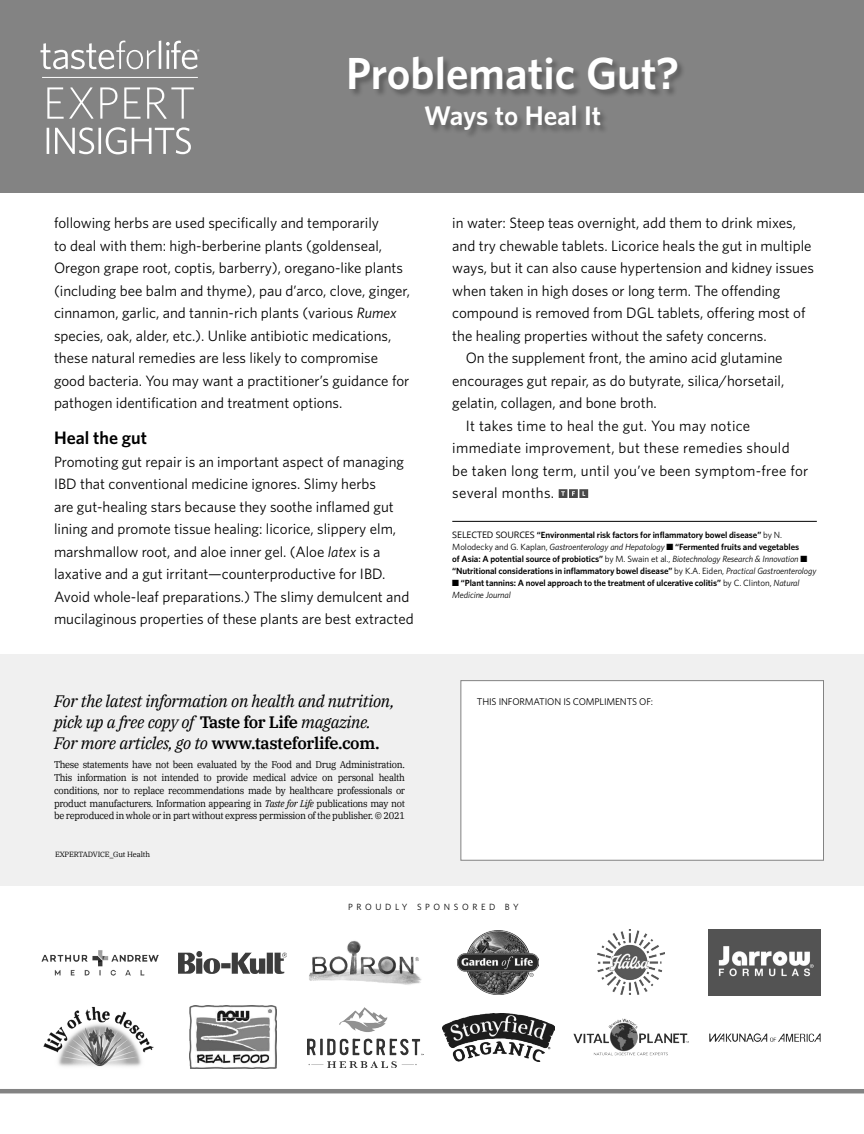
<style>
.page{position:relative;width:864px;height:1134px;background:#fff}
.page>*{position:absolute;margin:0;border:0;box-sizing:border-box;transform-origin:0 0}
.EA_Headline_Reverse{font:600 45px "Whitney";color:#fff}
.EA_Headline_Reverse-2{font:600 27px "Whitney";color:#fff}
.t1{font:600 18px "Whitney";color:#000}
.t2{font:italic 16.5px/21px "IBM Plex Serif";letter-spacing:-.02em;color:#000}
.t3{font:15px/22.5px "Whitney";color:#000}
.t4{font:15px/22.5px "Whitney";letter-spacing:.02em;color:#000}
.t5{font:9.75px/12.8px "IBM Plex Serif";letter-spacing:-.03em;color:#000;text-align:justify;scale:.95 1}
.t6{font:9.75px "Whitney";letter-spacing:-.015em;color:#000}
.SM_Sources{font:600 9px/12px "Whitney";letter-spacing:-.01em;color:#000}
.t7{font:9px "Whitney";letter-spacing:.4em;color:#000}
.t8{font:7.5px "IBM Plex Serif";letter-spacing:-.02em;color:#000}
.s1{font-style:italic}
.s2{font-weight:600;font-style:normal}
.s3{font-family:"Open Sans";font-weight:400}
.s4{font-weight:400}
.s5{font-weight:400;font-style:italic}
</style>
<div class="page">
<div style="left:0;top:0;width:864px;height:192px;background:#838383"></div>
<hr style="left:0;top:1089px;width:864px;height:4px;background:#838383">
<div style="left:0;top:655px;width:864px;height:231px;background:#f0f0f0"></div>
<div style="left:460px;top:680px;width:364px;height:181px;background:#fff;border:1px solid #838383"></div>
<div style="left:349px;top:57px;width:337px;height:82px;background:#000;opacity:.28"></div>
<hr style="left:452px;top:521px;width:365px;height:1px;background:#000">
<svg style="left:559px;top:489px;width:29px;height:9px"></svg>
<img style="left:42px;top:950px;width:116px;height:26px">
<img style="left:43px;top:1006px;width:111px;height:61px">
<img style="left:179px;top:951px;width:108px;height:22px">
<img style="left:189px;top:1006px;width:87px;height:63px">
<img style="left:309px;top:940px;width:113px;height:45px">
<img style="left:308px;top:1007px;width:115px;height:60px">
<img style="left:458px;top:930px;width:81px;height:64px">
<img style="left:443px;top:1013px;width:111px;height:48px">
<img style="left:597px;top:930px;width:68px;height:65px">
<img style="left:573px;top:1019px;width:116px;height:37px">
<img style="left:708px;top:929px;width:112px;height:66px">
<img style="left:709px;top:1033px;width:112px;height:9px">
<hr style="left:42px;top:77px;width:156px;height:1px;background:#fff">
<svg style="left:40px;top:41px;width:159px;height:28px"></svg>
<svg style="left:47px;top:127px;width:144px;height:27px"></svg>
<svg style="left:47px;top:87px;width:147px;height:32px"></svg>
<p class="EA_Headline_Reverse" style="left:346px;top:46px;width:334px">Problematic Gut?</p>
<p class="EA_Headline_Reverse-2" style="left:424px;top:100px;width:179px">Ways to Heal It</p>
<p class="t3" style="left:54px;top:211px;width:357px">following herbs are used specifically and temporarily<br>to deal with them: high-berberine plants (goldenseal, Oregon grape root, coptis, barberry), oregano-like plants (including bee balm and thyme), pau d’arco, clove, ginger, cinnamon, garlic, and tannin-rich plants (various <span class="s1">Rumex </span>species, oak, alder, etc.). Unlike antibiotic medications, these natural remedies are less likely to compromise good bacteria. You may want a practitioner’s guidance for pathogen identification and treatment options.</p>
<p class="t1" style="left:54px;top:427px;width:95px">Heal the gut</p>
<p class="t3" style="left:54px;top:450px;width:361px">Promoting gut repair is an important aspect of managing IBD that conventional medicine ignores. Slimy herbs<br>are gut-healing stars because they soothe inflamed gut lining and promote tissue healing: licorice, slippery elm, marshmallow root, and aloe inner gel. (Aloe <span class="s1">latex</span> is a laxative and a gut irritant—counterproductive for IBD.<br>Avoid whole-leaf preparations.) The slimy demulcent and mucilaginous properties of these plants are best extracted</p>
<p class="t2" style="left:54px;top:689px;width:342px">For the latest information on health and nutrition, pick up a free copy of <span class="s2">Taste for Life</span> magazine.<br>For more articles, go to <span class="s2">www.tasteforlife.com.</span></p>
<p class="t5" style="left:54px;top:758px;width:371px">These statements have not been evaluated by the Food and Drug Administration.<br>This information is not intended to provide medical advice on personal health conditions, nor to replace recommendations made by healthcare professionals or product manufacturers. Information appearing in <span class="s1">Taste for Life</span> publications may not be reproduced in whole or in part without express permission of the publisher. © 2021</p>
<p class="t8" style="left:55px;top:848px;width:96px">EXPERTADVICE_Gut Health</p>
<p class="t3" style="left:452px;top:211px;width:363px">in water: Steep teas overnight, add them to drink mixes, and try chewable tablets. Licorice heals the gut in multiple ways, but it can also cause hypertension and kidney issues when taken in high doses or long term. The offending compound is removed from DGL tablets, offering most of the healing properties without the safety concerns.</p>
<p class="t3" style="left:452px;top:346px;width:334px;text-align:justify;text-indent:14px">On the supplement front, the amino acid glutamine encourages gut repair, as do butyrate, silica/horsetail, gelatin, collagen, and bone broth.</p>
<p class="t4" style="left:452px;top:414px;width:358px;text-indent:14px">It takes time to heal the gut. You may notice immediate improvement, but these remedies should be taken long term, until you’ve been symptom-free for several months.</p>
<p class="SM_Sources" style="left:452px;top:528px;width:366px"><span class="s3">SELECTED SOURCES</span> “Environmental risk factors for inflammatory bowel disease” <span class="s4">by N.<br>Molodecky and G. Kaplan,</span> <span class="s5">Gastroenterology and Hepatology</span> ■ “Fermented fruits and vegetables<br>of Asia: A potential source of probiotics” <span class="s4">by M. Swain et al.,</span> <span class="s5">Biotechnology Research &amp; Innovation</span> ■ “Nutritional considerations in inflammatory bowel disease” <span class="s4">by K.A. Eiden,</span> <span class="s5">Practical Gastroenterology</span></p>
<p class="SM_Sources" style="left:452px;top:576px;width:349px">■ “Plant tannins: A novel approach to the treatment of ulcerative colitis” <span class="s4">by C. Clinton,</span> <span class="s5">Natural<br>Medicine Journal</span></p>
<p class="t6" style="left:477px;top:695px;width:177px">THIS INFORMATION IS COMPLIMENTS OF:</p>
<p class="t7" style="left:348px;top:902px;width:172px">PROUDLY SPONSORED BY</p>
</div>
